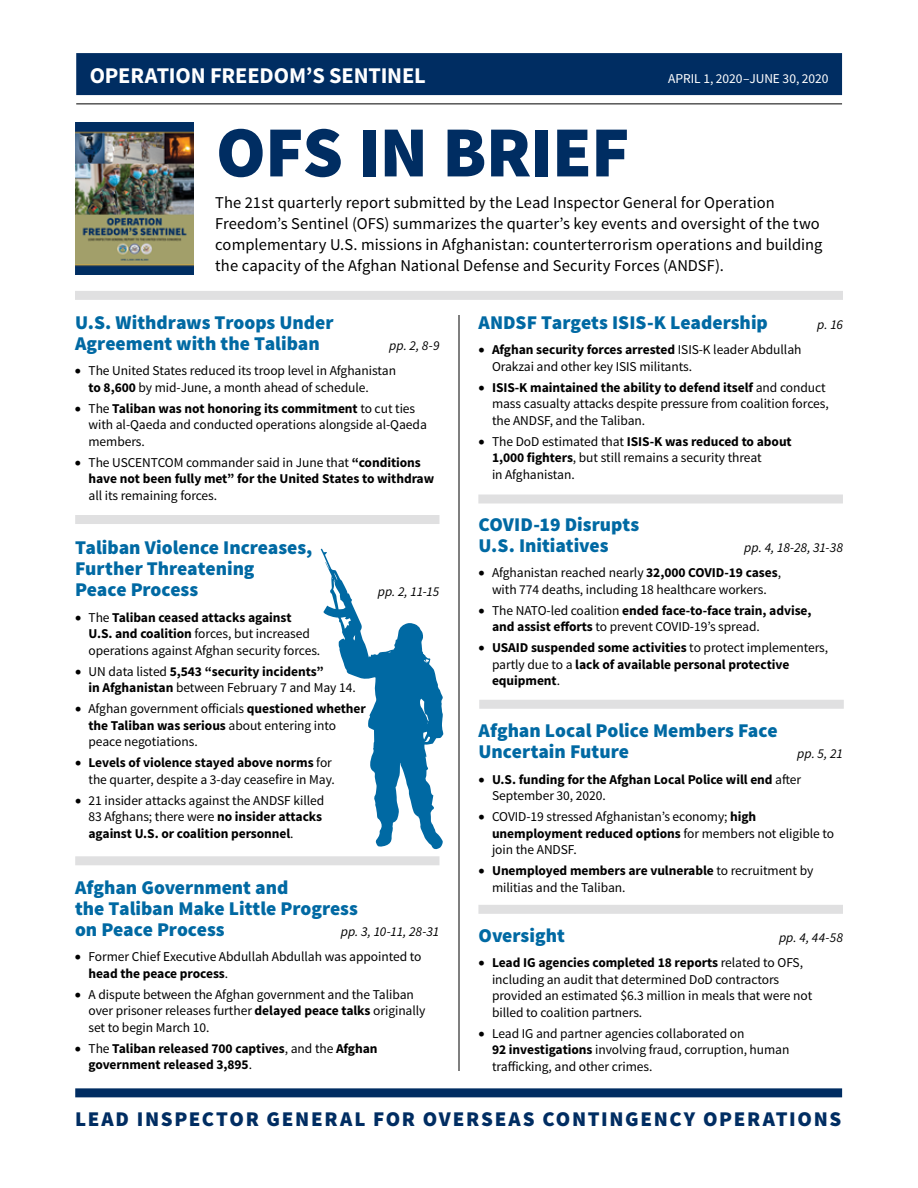
<style>
.page{position:relative;width:918px;height:1188px;background:#fff}
.page>*{position:absolute;margin:0;border:0;box-sizing:border-box;transform-origin:0 0}
.t1{font:900 72px "Source Sans Pro";letter-spacing:-.015em;color:#002d62}
.Brief_Intro_text{font:700 22.5px "Source Sans Pro";letter-spacing:-.005em;color:#fff}
.t2{font:900 21px "Source Sans Pro";letter-spacing:.08em;color:#002d62}
.Brief_Head{font:900 19.5px/21px "Source Sans Pro";color:#0069a3}
.t3{font:16.5px/21px "Source Sans Pro";letter-spacing:.005em;color:#000}
.t4{font:13.5px/16.5px "Source Sans Pro";letter-spacing:-.005em;color:#000}
.t5{font:700 13.5px/16.5px "Source Sans Pro";letter-spacing:-.005em;color:#000}
.Brief_Head-2{font:italic 13.5px "Source Sans Pro";color:#000}
.Brief_Intro_text-2{font:13.5px "Source Sans Pro";letter-spacing:-.005em;color:#fff}
.s1{font-weight:700}
.s2{font-weight:400}
</style>
<div class="page">
<div style="left:76px;top:53px;width:766px;height:42px;background:#002d62"></div>
<hr style="left:76px;top:104px;width:766px;height:1px;background:#000">
<div style="left:75px;top:1088px;width:767px;height:9px;background:#002d62"></div>
<div style="left:75px;top:291px;width:768px;height:9px;background:#e0e0e1"></div>
<img style="left:75px;top:122px;width:119px;height:153px">
<svg style="left:321px;top:549px;width:122px;height:301px"></svg>
<hr style="left:459px;top:315px;width:1px;height:756px;background:#000">
<div style="left:75px;top:515px;width:364px;height:9px;background:#e0e0e1"></div>
<div style="left:478px;top:905px;width:365px;height:9px;background:#e0e0e1"></div>
<div style="left:75px;top:856px;width:364px;height:9px;background:#e0e0e1"></div>
<div style="left:478px;top:495px;width:365px;height:9px;background:#e0e0e1"></div>
<div style="left:479px;top:700px;width:365px;height:9px;background:#e0e0e1"></div>
<p class="Brief_Intro_text" style="left:90px;top:61px;width:338px">OPERATION FREEDOM’S SENTINEL</p>
<p class="Brief_Intro_text-2" style="left:668px;top:70px;width:162px">APRIL 1, 2020–JUNE 30, 2020</p>
<p class="t1" style="left:216px;top:106px;width:415px">OFS IN BRIEF</p>
<p class="t3" style="left:215px;top:192px;width:609px">The 21st quarterly report submitted by the Lead Inspector General for Operation Freedom’s Sentinel (OFS) summarizes the quarter’s key events and oversight of the two complementary U.S. missions in Afghanistan: counterterrorism operations and building the capacity of the Afghan National Defense and Security Forces (ANDSF).</p>
<p class="Brief_Head" style="left:75px;top:312px;width:260px">U.S. Withdraws Troops Under<br>Agreement with the Taliban</p>
<p class="Brief_Head-2" style="left:389px;top:337px;width:52px">pp. 2, 8-9</p>
<p class="t4" style="left:88px;top:363px;width:309px;text-indent:-13px">• The United States reduced its troop level in Afghanistan <span class="s1">to 8,600</span> by mid-June, a month ahead of schedule.</p>
<p class="t4" style="left:88px;top:400px;width:340px;text-indent:-14px">• The <span class="s1">Taliban was not honoring its commitment</span> to cut ties with al-Qaeda and conducted operations alongside al-Qaeda members.</p>
<p class="t5" style="left:88px;top:454px;width:347px;text-indent:-13px">• <span class="s2">The USCENTCOM commander said in June that</span> “conditions have not been fully met” for the United States to withdraw <span class="s2">all its remaining forces.</span></p>
<p class="Brief_Head" style="left:75px;top:538px;width:239px">Taliban Violence Increases,<br>Further Threatening<br>Peace Process</p>
<p class="Brief_Head-2" style="left:378px;top:583px;width:63px">pp. 2, 11-15</p>
<p class="t4" style="left:89px;top:609px;width:233px;text-indent:-14px">• The <span class="s1">Taliban ceased attacks against<br>U.S. and coalition</span> forces, but increased operations against Afghan security forces.</p>
<p class="t4" style="left:89px;top:663px;width:269px;text-indent:-13px">• UN data listed <span class="s1">5,543 “security incidents”<br>in Afghanistan</span> between February 7 and May 14.</p>
<p class="t4" style="left:89px;top:701px;width:279px;text-indent:-13px">• Afghan government officials <span class="s1">questioned whether the Taliban was serious</span> about entering into peace negotiations.</p>
<p class="t4" style="left:75px;top:755px;width:261px;text-align:right">• <span class="s1">Levels of violence stayed above norms</span> for the quarter, despite a 3-day ceasefire in May.</p>
<p class="t4" style="left:89px;top:792px;width:237px;text-indent:-14px">• 21 insider attacks against the ANDSF killed<br>83 Afghans; there were <span class="s1">no insider attacks against U.S. or coalition personnel</span>.</p>
<p class="Brief_Head" style="left:75px;top:878px;width:284px">Afghan Government and<br>the Taliban Make Little Progress on Peace Process</p>
<p class="Brief_Head-2" style="left:341px;top:923px;width:100px">pp. 3, 10-11, 28-31</p>
<p class="t4" style="left:88px;top:949px;width:335px;text-indent:-14px">• Former Chief Executive Abdullah Abdullah was appointed to <span class="s1">head the peace process</span>.</p>
<p class="t4" style="left:88px;top:986px;width:339px;text-indent:-14px">• A dispute between the Afghan government and the Taliban over prisoner releases further <span class="s1">delayed peace talks</span> originally set to begin March 10.</p>
<p class="t5" style="left:88px;top:1040px;width:291px;text-indent:-13px">• <span class="s2">The</span> Taliban released 700 captives<span class="s2">, and the</span> Afghan government released 3,895<span class="s2">.</span></p>
<p class="Brief_Head" style="left:478px;top:312px;width:291px">ANDSF Targets ISIS-K Leadership</p>
<p class="Brief_Head-2" style="left:817px;top:316px;width:27px">p. 16</p>
<p class="t4" style="left:492px;top:342px;width:311px;text-indent:-14px">• <span class="s1">Afghan security forces arrested</span> ISIS-K leader Abdullah<br>Orakzai and other key ISIS militants.</p>
<p class="t4" style="left:492px;top:379px;width:338px;text-indent:-14px">• <span class="s1">ISIS-K maintained the ability to defend itself</span> and conduct mass casualty attacks despite pressure from coalition forces, the ANDSF, and the Taliban.</p>
<p class="t4" style="left:492px;top:433px;width:301px;text-indent:-14px">• The DoD estimated that <span class="s1">ISIS-K was reduced to about<br>1,000 fighters</span>, but still remains a security threat<br>in Afghanistan.</p>
<p class="Brief_Head" style="left:478px;top:514px;width:162px">COVID-19 Disrupts<br>U.S. Initiatives</p>
<p class="Brief_Head-2" style="left:744px;top:539px;width:100px">pp. 4, 18-28, 31-38</p>
<p class="t4" style="left:479px;top:565px;width:304px;text-align:center">• Afghanistan reached nearly <span class="s1">32,000 COVID-19 cases</span>, with 774 deaths, including 18 healthcare workers.</p>
<p class="t4" style="left:492px;top:602px;width:321px;text-indent:-14px">• The NATO-led coalition <span class="s1">ended face-to-face train, advise, and assist efforts</span> to prevent COVID-19’s spread.</p>
<p class="t5" style="left:492px;top:640px;width:338px;text-indent:-14px">• USAID suspended some activities <span class="s2">to protect implementers, partly due to a</span> lack of available personal protective equipment<span class="s2">.</span></p>
<p class="Brief_Head" style="left:479px;top:721px;width:301px">Afghan Local Police Members Face<br>Uncertain Future</p>
<p class="Brief_Head-2" style="left:797px;top:746px;width:47px">pp. 5, 21</p>
<p class="t5" style="left:492px;top:772px;width:311px;text-indent:-14px">• U.S. funding for the Afghan Local Police will end <span class="s2">after<br>September 30, 2020.</span></p>
<p class="t4" style="left:492px;top:809px;width:344px;text-indent:-13px">• COVID-19 stressed Afghanistan’s economy; <span class="s1">high unemployment reduced options</span> for members not eligible to join the ANDSF.</p>
<p class="t4" style="left:492px;top:863px;width:323px;text-indent:-14px">• <span class="s1">Unemployed members are vulnerable</span> to recruitment by militias and the Taliban.</p>
<p class="Brief_Head" style="left:479px;top:925px;width:88px">Oversight</p>
<p class="Brief_Head-2" style="left:779px;top:929px;width:65px">pp. 4, 44-58</p>
<p class="t4" style="left:492px;top:955px;width:322px;text-indent:-14px">• <span class="s1">Lead IG agencies completed 18 reports</span> related to OFS, including an audit that determined DoD contractors provided an estimated $6.3 million in meals that were not billed to coalition partners.</p>
<p class="t4" style="left:492px;top:1025px;width:299px;text-indent:-14px">• Lead IG and partner agencies collaborated on<br><span class="s1">92 investigations</span> involving fraud, corruption, human trafficking, and other crimes.</p>
<p class="t2" style="left:75px;top:1105px;width:767px">LEAD INSPECTOR GENERAL FOR OVERSEAS CONTINGENCY OPERATIONS</p>
</div>
